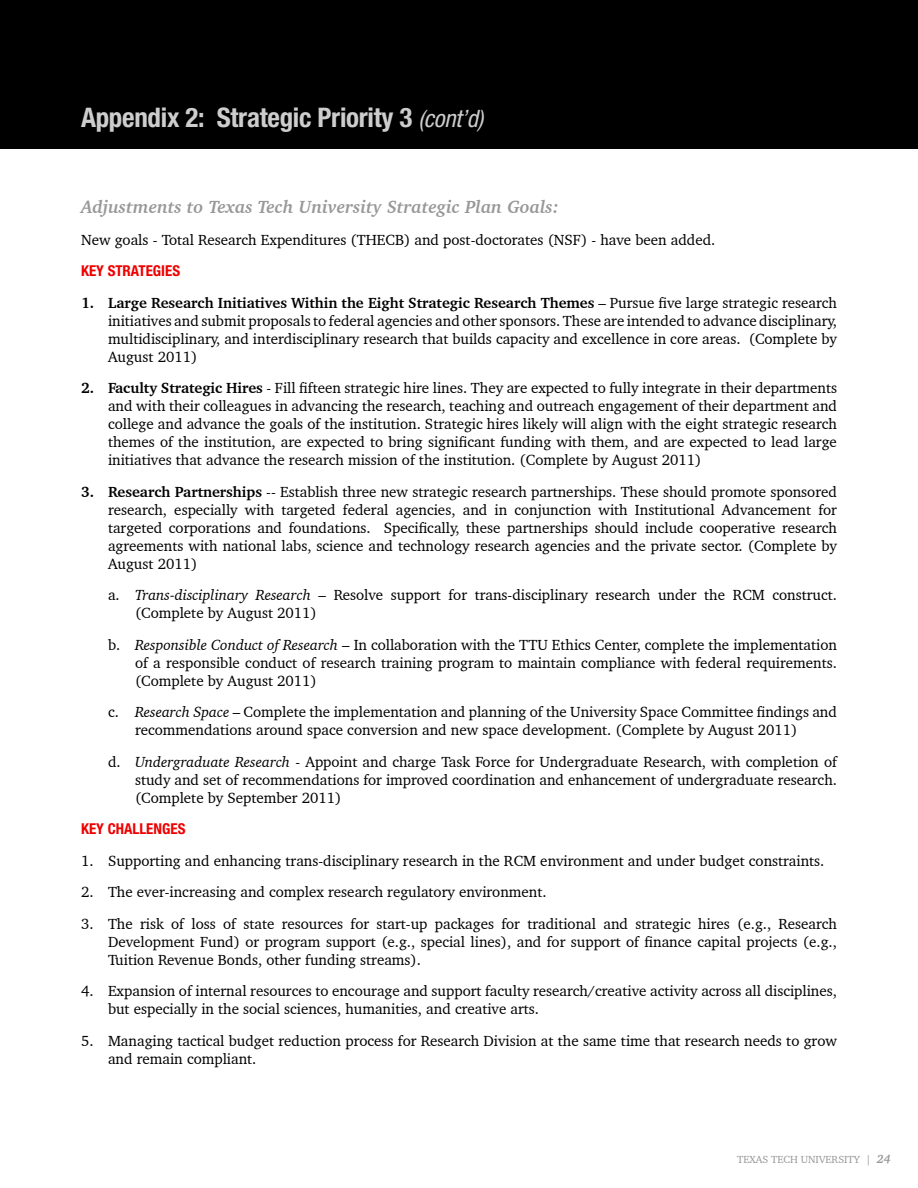
<style>
.page{position:relative;width:918px;height:1188px;background:#fff}
.page>*{position:absolute;margin:0;border:0;box-sizing:border-box;transform-origin:0 0}
.t1{font:700 condensed 27px "Helvetica Neue LT Std";letter-spacing:-.01em;color:#cdcdcd}
.t2{font:italic 700 18px "Charter BT Pro";color:#989898}
.t3{font:15px/18px "Charter BT Pro";color:#000;text-align:justify}
.t4{font:700 condensed 15px "Helvetica Neue LT Std";color:#e00}
.t5{font:10.5px "Charter BT Pro";color:#989898}
.s1{font-weight:400;font-style:italic;font-size:24px}
.s2{font-weight:700}
.s3{font-style:italic}
.s4{font-weight:700;font-style:italic;font-size:12px}
</style>
<div class="page">
<div style="left:0;top:0;width:918px;height:148px;background:#000"></div>
<h1 class="t1" style="left:81px;top:101px;width:404px">Appendix 2: Strategic Priority 3 <span class="s1">(cont’d)</span></h1>
<p class="t2" style="left:81px;top:196px;width:480px">Adjustments to Texas Tech University Strategic Plan Goals:</p>
<p class="t3" style="left:81px;top:231px;width:636px">New goals - Total Research Expenditures (THECB) and post-doctorates (NSF) - have been added.</p>
<p class="t4" style="left:81px;top:262px;width:101px">KEY STRATEGIES</p>
<p class="t3" style="left:108px;top:294px;width:731px;text-indent:-27px"><span class="s2">1. Large Research Initiatives Within the Eight Strategic Research Themes</span> – Pursue five large strategic research initiatives and submit proposals to federal agencies and other sponsors. These are intended to advance disciplinary, multidisciplinary, and interdisciplinary research that builds capacity and excellence in core areas. (Complete by August 2011)</p>
<p class="t3" style="left:108px;top:379px;width:731px;text-indent:-27px"><span class="s2">2. Faculty Strategic Hires</span> - Fill fifteen strategic hire lines. They are expected to fully integrate in their departments and with their colleagues in advancing the research, teaching and outreach engagement of their department and college and advance the goals of the institution. Strategic hires likely will align with the eight strategic research themes of the institution, are expected to bring significant funding with them, and are expected to lead large initiatives that advance the research mission of the institution. (Complete by August 2011)</p>
<p class="t3" style="left:108px;top:483px;width:730px;text-indent:-27px"><span class="s2">3. Research Partnerships</span> -- Establish three new strategic research partnerships. These should promote sponsored research, especially with targeted federal agencies, and in conjunction with Institutional Advancement for targeted corporations and foundations. Specifically, these partnerships should include cooperative research agreements with national labs, science and technology research agencies and the private sector. (Complete by August 2011)</p>
<p class="t3" style="left:135px;top:586px;width:703px;text-indent:-27px">a. <span class="s3">Trans-disciplinary Research</span> – Resolve support for trans-disciplinary research under the RCM construct. (Complete by August 2011)</p>
<p class="t3" style="left:135px;top:636px;width:704px;text-indent:-27px">b. <span class="s3">Responsible Conduct of Research</span> – In collaboration with the TTU Ethics Center, complete the implementation of a responsible conduct of research training program to maintain compliance with federal requirements. (Complete by August 2011)</p>
<p class="t3" style="left:135px;top:703px;width:703px;text-indent:-27px">c. <span class="s3">Research Space</span> – Complete the implementation and planning of the University Space Committee findings and recommendations around space conversion and new space development. (Complete by August 2011)</p>
<p class="t3" style="left:135px;top:753px;width:703px;text-indent:-27px">d. <span class="s3">Undergraduate Research</span> - Appoint and charge Task Force for Undergraduate Research, with completion of study and set of recommendations for improved coordination and enhancement of undergraduate research. (Complete by September 2011)</p>
<p class="t4" style="left:81px;top:820px;width:106px">KEY CHALLENGES</p>
<p class="t3" style="left:81px;top:852px;width:745px">1. Supporting and enhancing trans-disciplinary research in the RCM environment and under budget constraints.</p>
<p class="t3" style="left:81px;top:883px;width:467px">2. The ever-increasing and complex research regulatory environment.</p>
<p class="t3" style="left:108px;top:915px;width:730px;text-indent:-27px">3. The risk of loss of state resources for start-up packages for traditional and strategic hires (e.g., Research Development Fund) or program support (e.g., special lines), and for support of finance capital projects (e.g., Tuition Revenue Bonds, other funding streams).</p>
<p class="t3" style="left:108px;top:982px;width:731px;text-indent:-27px">4. Expansion of internal resources to encourage and support faculty research/creative activity across all disciplines, but especially in the social sciences, humanities, and creative arts.</p>
<p class="t3" style="left:108px;top:1032px;width:730px;text-indent:-27px">5. Managing tactical budget reduction process for Research Division at the same time that research needs to grow and remain compliant.</p>
<p class="t5" style="left:737px;top:1153px;width:155px">TEXAS TECH UNIVERSITY | <span class="s4">24</span></p>
</div>
